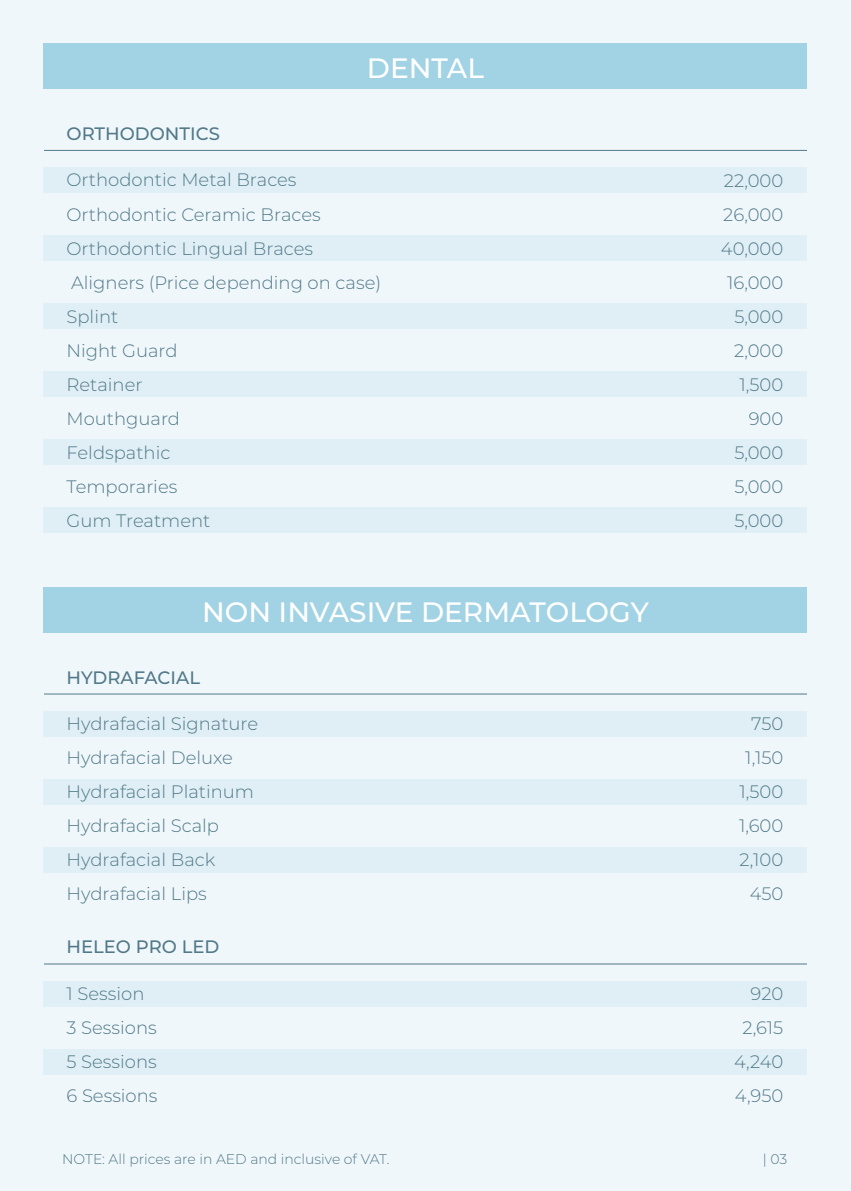
<style>
.page{position:relative;width:851px;height:1191px;background:#fff}
.page>*{position:absolute;margin:0;border:0;box-sizing:border-box;transform-origin:0 0}
.t1{font:500 28px "Montserrat";color:#fff}
.t2{font:300 18px/34px "Montserrat";color:#527989}
.t3{font:500 18px "Montserrat";color:#527989}
.t4{font:300 14px "Montserrat";color:#527989}
</style>
<div class="page">
<div style="left:0;top:0;width:850px;height:1191px;background:#eff7fa"></div>
<div style="left:44px;top:44px;width:762px;height:45px;background:#a2d3e4"></div>
<div style="left:44px;top:167px;width:762px;height:26px;background:#dfeff5"></div>
<div style="left:44px;top:235px;width:762px;height:26px;background:#dfeff5"></div>
<div style="left:44px;top:303px;width:762px;height:26px;background:#dfeff5"></div>
<div style="left:44px;top:371px;width:762px;height:26px;background:#dfeff5"></div>
<div style="left:44px;top:440px;width:762px;height:25px;background:#dfeff5"></div>
<div style="left:44px;top:508px;width:762px;height:25px;background:#dfeff5"></div>
<hr style="left:44px;top:150px;width:762px;height:1px;background:#527989">
<div style="left:44px;top:587px;width:762px;height:45px;background:#a2d3e4"></div>
<div style="left:44px;top:711px;width:762px;height:25px;background:#dfeff5"></div>
<div style="left:44px;top:779px;width:762px;height:25px;background:#dfeff5"></div>
<div style="left:44px;top:847px;width:762px;height:25px;background:#dfeff5"></div>
<hr style="left:44px;top:693px;width:762px;height:1px;background:#527989">
<div style="left:44px;top:981px;width:762px;height:25px;background:#dfeff5"></div>
<div style="left:44px;top:1049px;width:762px;height:25px;background:#dfeff5"></div>
<hr style="left:44px;top:963px;width:762px;height:1px;background:#527989">
<h1 class="t1" style="left:367px;top:48px;width:119px">DENTAL</h1>
<p class="t3" style="left:66px;top:121px;width:155px">ORTHODONTICS</p>
<p class="t2" style="left:66px;top:162px;width:316px">Orthodontic Metal Braces<br>Orthodontic Ceramic Braces<br>Orthodontic Lingual Braces<br>Aligners (Price depending on case)<br>Splint<br>Night Guard<br>Retainer<br>Mouthguard<br>Feldspathic<br>Temporaries<br>Gum Treatment</p>
<p class="t2" style="left:720px;top:162px;width:64px;text-align:right">22,000<br>26,000<br>40,000<br>16,000<br>5,000<br>2,000<br>1,500<br>900<br>5,000<br>5,000<br>5,000</p>
<h1 class="t1" style="left:202px;top:592px;width:448px">NON INVASIVE DERMATOLOGY</h1>
<p class="t3" style="left:66px;top:664px;width:135px">HYDRAFACIAL</p>
<p class="t2" style="left:66px;top:706px;width:193px">Hydrafacial Signature<br>Hydrafacial Deluxe<br>Hydrafacial Platinum<br>Hydrafacial Scalp<br>Hydrafacial Back<br>Hydrafacial Lips</p>
<p class="t2" style="left:739px;top:706px;width:46px;text-align:right">750<br>1,150<br>1,500<br>1,600<br>2,100<br>450</p>
<p class="t3" style="left:66px;top:934px;width:154px">HELEO PRO LED</p>
<p class="t2" style="left:66px;top:976px;width:92px">1 Session<br>3 Sessions<br>5 Sessions<br>6 Sessions</p>
<p class="t2" style="left:734px;top:976px;width:51px;text-align:right">920<br>2,615<br>4,240<br>4,950</p>
<p class="t4" style="left:62px;top:1149px;width:328px">NOTE: All prices are in AED and inclusive of VAT.</p>
<p class="t4" style="left:762px;top:1149px;width:26px">| 03</p>
</div>
